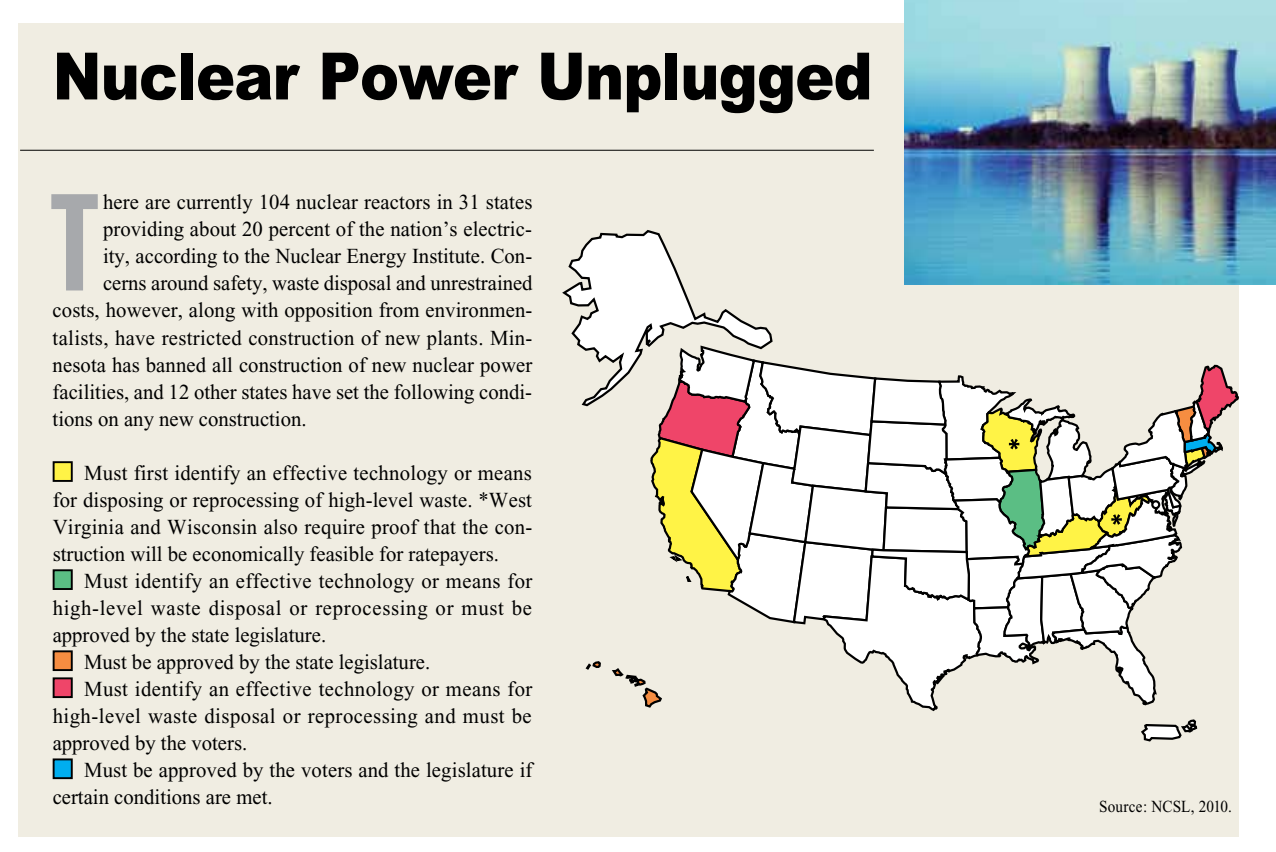
<style>
.page{position:relative;width:1276px;height:852px;background:#fff}
.page>*{position:absolute;margin:0;border:0;box-sizing:border-box;transform-origin:0 0}
.t1{font:135.22px "Franklin Gothic Extra Cond";color:#a7a9ac}
.t2{font:900 65.25px "Arial";letter-spacing:-.015em;color:#000;scale:.9 1}
.t3{font:21.38px/27px "Times New Roman";letter-spacing:.005em;color:#000;text-align:justify}
.t4{font:21.38px "Times New Roman";letter-spacing:.025em;color:#000}
.t5{font:21.38px "Times New Roman";letter-spacing:.035em;color:#000}
.t6{font:16.88px "Times New Roman";letter-spacing:.01em;color:#000;scale:.9 1}
</style>
<div class="page">
<div style="left:19px;top:23px;width:1220px;height:813px;background:#f0ede2"></div>
<div style="left:54px;top:462px;width:18px;height:19px;background:#fff346"></div>
<div style="left:53px;top:461px;width:20px;height:20px;border:2px solid #000"></div>
<div style="left:54px;top:570px;width:18px;height:19px;background:#5bbe84"></div>
<div style="left:53px;top:569px;width:20px;height:20px;border:2px solid #000"></div>
<div style="left:54px;top:651px;width:18px;height:19px;background:#f68d41"></div>
<div style="left:53px;top:650px;width:20px;height:20px;border:2px solid #000"></div>
<div style="left:54px;top:678px;width:18px;height:19px;background:#ef4569"></div>
<div style="left:53px;top:677px;width:20px;height:20px;border:2px solid #000"></div>
<div style="left:54px;top:759px;width:18px;height:19px;background:#00aeef"></div>
<div style="left:53px;top:758px;width:20px;height:20px;border:2px solid #000"></div>
<svg style="left:1141px;top:719px;width:57px;height:23px"></svg>
<svg style="left:562px;top:228px;width:677px;height:484px"></svg>
<hr style="left:20px;top:150px;width:854px;height:1px;background:#000">
<img style="left:905px;top:0;width:371px;height:285px">
<h2 class="t2" style="left:53px;top:40px;width:912px">Nuclear Power Unplugged</h2>
<h1 class="t1" style="left:53px;top:170px;width:45px">T</h1>
<p class="t3" style="left:103px;top:189px;width:431px">here are currently 104 nuclear reactors in 31 states</p>
<p class="t3" style="left:103px;top:216px;width:430px">providing about 20 percent of the nation’s electric-</p>
<p class="t3" style="left:103px;top:243px;width:431px">ity, according to the Nuclear Energy Institute. Con-</p>
<p class="t3" style="left:103px;top:270px;width:431px">cerns around safety, waste disposal and unrestrained</p>
<p class="t3" style="left:53px;top:297px;width:481px">costs, however, along with opposition from environmen-</p>
<p class="t3" style="left:53px;top:324px;width:481px">talists, have restricted construction of new plants. Min-</p>
<p class="t3" style="left:53px;top:351px;width:481px">nesota has banned all construction of new nuclear power</p>
<p class="t3" style="left:53px;top:378px;width:481px">facilities, and 12 other states have set the following condi-</p>
<p class="t3" style="left:53px;top:405px;width:255px">tions on any new construction.</p>
<p class="t3" style="left:53px;top:459px;width:481px;text-indent:31px">Must first identify an effective technology or means for disposing or reprocessing of high-level waste. *West Virginia and Wisconsin also require proof that the con&shy;struction will be economically feasible for ratepayers.</p>
<p class="t3" style="left:84px;top:567px;width:450px">Must identify an effective technology or means for</p>
<p class="t5" style="left:53px;top:595px;width:481px">high-level waste disposal or reprocessing or must be</p>
<p class="t3" style="left:53px;top:621px;width:275px">approved by the state legislature.</p>
<p class="t3" style="left:84px;top:648px;width:348px">Must be approved by the state legislature.</p>
<p class="t3" style="left:84px;top:675px;width:450px">Must identify an effective technology or means for</p>
<p class="t4" style="left:53px;top:703px;width:481px">high-level waste disposal or reprocessing and must be</p>
<p class="t3" style="left:53px;top:729px;width:196px">approved by the voters.</p>
<p class="t3" style="left:84px;top:756px;width:450px">Must be approved by the voters and the legislature if</p>
<p class="t3" style="left:53px;top:783px;width:221px">certain conditions are met.</p>
<p class="t6" style="left:1099px;top:796px;width:149px">Source: NCSL, 2010.</p>
</div>
